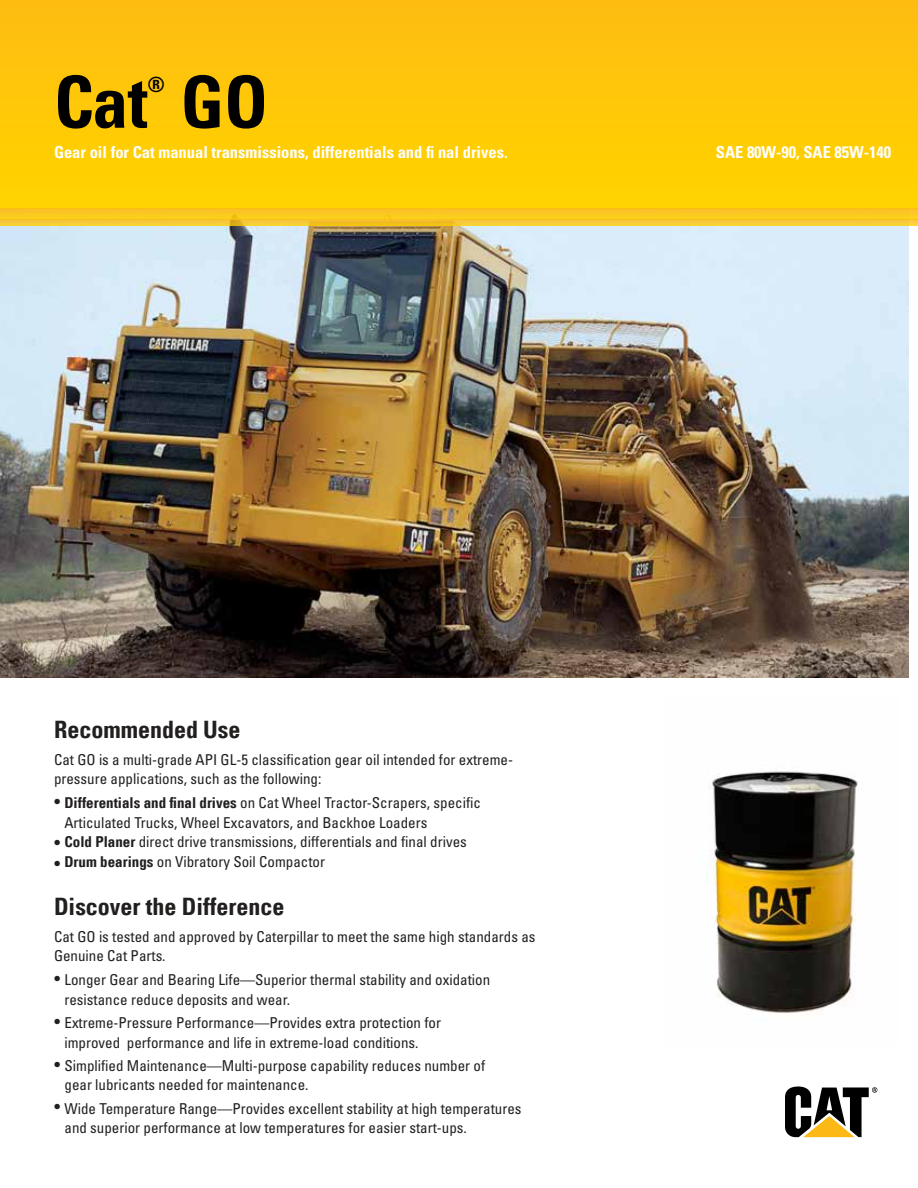
<style>
.page{position:relative;width:918px;height:1188px;background:#fff}
.page>*{position:absolute;margin:0;border:0;box-sizing:border-box;transform-origin:0 0}
.t1{font:700 condensed 72px "Univers LT Std";color:#000}
.t2{font:700 condensed 24px "Univers";color:#221f1f}
.t3{font:700 condensed 21px "Univers LT Std";color:#000}
.t4{font:700 condensed 16.5px "Univers LT Std";color:#fff}
.t5{font:condensed 15px/19.5px "Univers";color:#221f1f}
.s1{font-weight:700}
</style>
<div class="page">
<img style="left:0;top:226px;width:908px;height:452px">
<img style="left:708px;top:771px;width:154px;height:244px">
<svg style="left:785px;top:1087px;width:92px;height:50px"></svg>
<div style="left:0;top:0;width:918px;height:208px;background:#ffc808"></div>
<div style="left:0;top:208px;width:918px;height:12px;background:#fac821"></div>
<svg style="left:0;top:220px;width:918px;height:6px;background:#f5ca34"></svg>
<h1 class="t1" style="left:54px;top:58px;width:95px">Cat</h1>
<h3 class="t3" style="left:148px;top:71px;width:19px">®</h3>
<h1 class="t1" style="left:180px;top:58px;width:89px">GO</h1>
<p class="t4" style="left:54px;top:142px;width:455px">Gear oil for Cat manual transmissions, differentials and fi nal drives.</p>
<p class="t4" style="left:716px;top:142px;width:177px">SAE 80W-90, SAE 85W-140</p>
<h2 class="t2" style="left:54px;top:715px;width:188px">Recommended Use</h2>
<p class="t5" style="left:54px;top:750px;width:461px">Cat GO is a multi-grade API GL-5 classification gear oil intended for extreme&shy;pressure applications, such as the following:</p>
<p class="t5" style="left:54px;top:793px;width:429px"><span class="s1">• Differentials and final drives</span> on Cat Wheel Tractor-Scrapers, specific</p>
<p class="t5" style="left:54px;top:831px;width:414px;line-height:21.5px"><span class="s1">• Cold Planer</span> direct drive transmissions, differentials and final drives <span class="s1">•</span></p>
<p class="t5" style="left:64px;top:812px;width:364px">Articulated Trucks, Wheel Excavators, and Backhoe Loaders</p>
<p class="t5" style="left:64px;top:851px;width:262px"><span class="s1">Drum bearings</span> on Vibratory Soil Compactor</p>
<h2 class="t2" style="left:54px;top:892px;width:232px">Discover the Difference</h2>
<p class="t5" style="left:54px;top:927px;width:483px">Cat GO is tested and approved by Caterpillar to meet the same high standards as<br>Genuine Cat Parts.</p>
<p class="t5" style="left:64px;top:990px;width:227px">resistance reduce deposits and wear.</p>
<p class="t5" style="left:64px;top:1032px;width:356px">improved performance and life in extreme-load conditions.</p>
<p class="t5" style="left:64px;top:1075px;width:246px">gear lubricants needed for maintenance.</p>
<p class="t5" style="left:64px;top:1118px;width:404px">and superior performance at low temperatures for easier start-ups.</p>
<p class="t5" style="left:54px;top:970px;width:438px"><span class="s1">•</span> Longer Gear and Bearing Life—Superior thermal stability and oxidation</p>
<p class="t5" style="left:54px;top:1013px;width:389px"><span class="s1">•</span> Extreme-Pressure Performance—Provides extra protection for</p>
<p class="t5" style="left:54px;top:1056px;width:433px"><span class="s1">•</span> Simplified Maintenance—Multi-purpose capability reduces number of</p>
<p class="t5" style="left:54px;top:1098px;width:469px"><span class="s1">•</span> Wide Temperature Range—Provides excellent stability at high temperatures</p>
</div>
